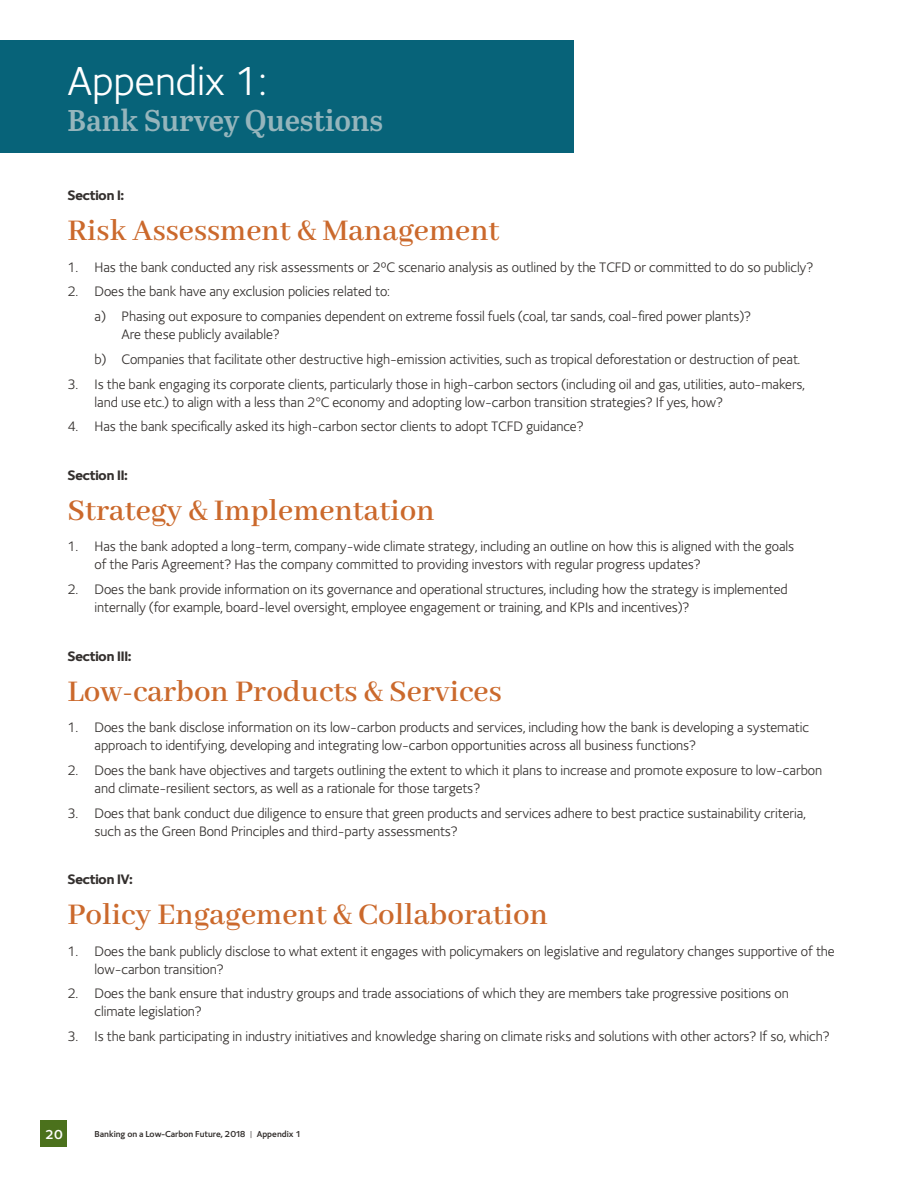
<style>
.page{position:relative;width:918px;height:1188px;background:#fff}
.page>*{position:absolute;margin:0;border:0;box-sizing:border-box;transform-origin:0 0}
.t1{font:42px "BG";color:#fff}
.t2{font:600 33px "Abhaya Libre";color:#cb692c}
.t3{font:600 30px "Abril Text";letter-spacing:-.005em;color:#95b5bc}
.t4{font:14.25px/18px "BG";letter-spacing:-.005em;color:#34302e}
.t5{font:700 14.25px "BG";letter-spacing:-.005em;color:#34302e}
.t6{font:500 13.5px "BG";color:#fff}
.t7{font:500 9px "BG";color:#34302e}
.s1{font-weight:400}
</style>
<div class="page">
<div style="left:40px;top:1120px;width:28px;height:28px;background:#4b711c"></div>
<div style="left:0;top:40px;width:574px;height:113px;background:#076379"></div>
<h1 class="t1" style="left:68px;top:56px;width:200px">Appendix 1:</h1>
<h3 class="t3" style="left:68px;top:98px;width:317px">Bank Survey Questions</h3>
<p class="t5" style="left:68px;top:187px;width:58px">Section I:</p>
<h2 class="t2" style="left:68px;top:212px;width:434px">Risk Assessment &amp; Management</h2>
<p class="t4" style="left:68px;top:258px;width:747px">1. Has the bank conducted any risk assessments or 2ºC scenario analysis as outlined by the TCFD or committed to do so publicly?</p>
<p class="t4" style="left:95px;top:279px;width:658px;line-height:24.8px;text-indent:-27px">2. Does the bank have any exclusion policies related to:<br>a) Phasing out exposure to companies dependent on extreme fossil fuels (coal, tar sands, coal-fired power plants)?</p>
<p class="t4" style="left:95px;top:322px;width:707px;line-height:24.8px;text-indent:27px">Are these publicly available?<br>b) Companies that facilitate other destructive high-emission activities, such as tropical deforestation or destruction of peat.</p>
<p class="t4" style="left:94px;top:375px;width:712px;text-indent:-27px">3. Is the bank engaging its corporate clients, particularly those in high-carbon sectors (including oil and gas, utilities, auto-makers, land use etc.) to align with a less than 2°C economy and adopting low-carbon transition strategies? If yes, how?</p>
<p class="t4" style="left:68px;top:417px;width:517px">4. Has the bank specifically asked its high-carbon sector clients to adopt TCFD guidance?</p>
<p class="t5" style="left:68px;top:466px;width:62px">Section II:</p>
<h2 class="t2" style="left:68px;top:492px;width:369px">Strategy &amp; Implementation</h2>
<p class="t4" style="left:94px;top:537px;width:701px;text-indent:-27px">1. Has the bank adopted a long-term, company-wide climate strategy, including an outline on how this is aligned with the goals of the Paris Agreement? Has the company committed to providing investors with regular progress updates?</p>
<p class="t4" style="left:94px;top:580px;width:695px;text-indent:-27px">2. Does the bank provide information on its governance and operational structures, including how the strategy is implemented internally (for example, board-level oversight, employee engagement or training, and KPIs and incentives)?</p>
<p class="t5" style="left:68px;top:647px;width:65px">Section III:</p>
<h2 class="t2" style="left:68px;top:673px;width:436px">Low-carbon Products &amp; Services</h2>
<p class="t4" style="left:94px;top:718px;width:716px;text-indent:-27px">1. Does the bank disclose information on its low-carbon products and services, including how the bank is developing a systematic approach to identifying, developing and integrating low-carbon opportunities across all business functions?</p>
<p class="t4" style="left:94px;top:761px;width:729px;text-indent:-27px">2. Does the bank have objectives and targets outlining the extent to which it plans to increase and promote exposure to low-carbon and climate-resilient sectors, as well as a rationale for those targets?</p>
<p class="t4" style="left:94px;top:804px;width:713px;text-indent:-27px">3. Does that bank conduct due diligence to ensure that green products and services adhere to best practice sustainability criteria, such as the Green Bond Principles and third-party assessments?</p>
<p class="t5" style="left:68px;top:871px;width:67px">Section IV:</p>
<h2 class="t2" style="left:68px;top:896px;width:482px">Policy Engagement &amp; Collaboration</h2>
<p class="t4" style="left:94px;top:942px;width:742px;text-indent:-27px">1. Does the bank publicly disclose to what extent it engages with policymakers on legislative and regulatory changes supportive of the low-carbon transition?</p>
<p class="t4" style="left:94px;top:984px;width:696px;text-indent:-27px">2. Does the bank ensure that industry groups and trade associations of which they are members take progressive positions on climate legislation?</p>
<p class="t4" style="left:68px;top:1027px;width:763px">3. Is the bank participating in industry initiatives and knowledge sharing on climate risks and solutions with other actors? If so, which?</p>
<p class="t6" style="left:45px;top:1126px;width:19px">20</p>
<p class="t7" style="left:94px;top:1129px;width:208px">Banking on a Low-Carbon Future, 2018 <span class="s1">|</span> Appendix 1</p>
</div>
